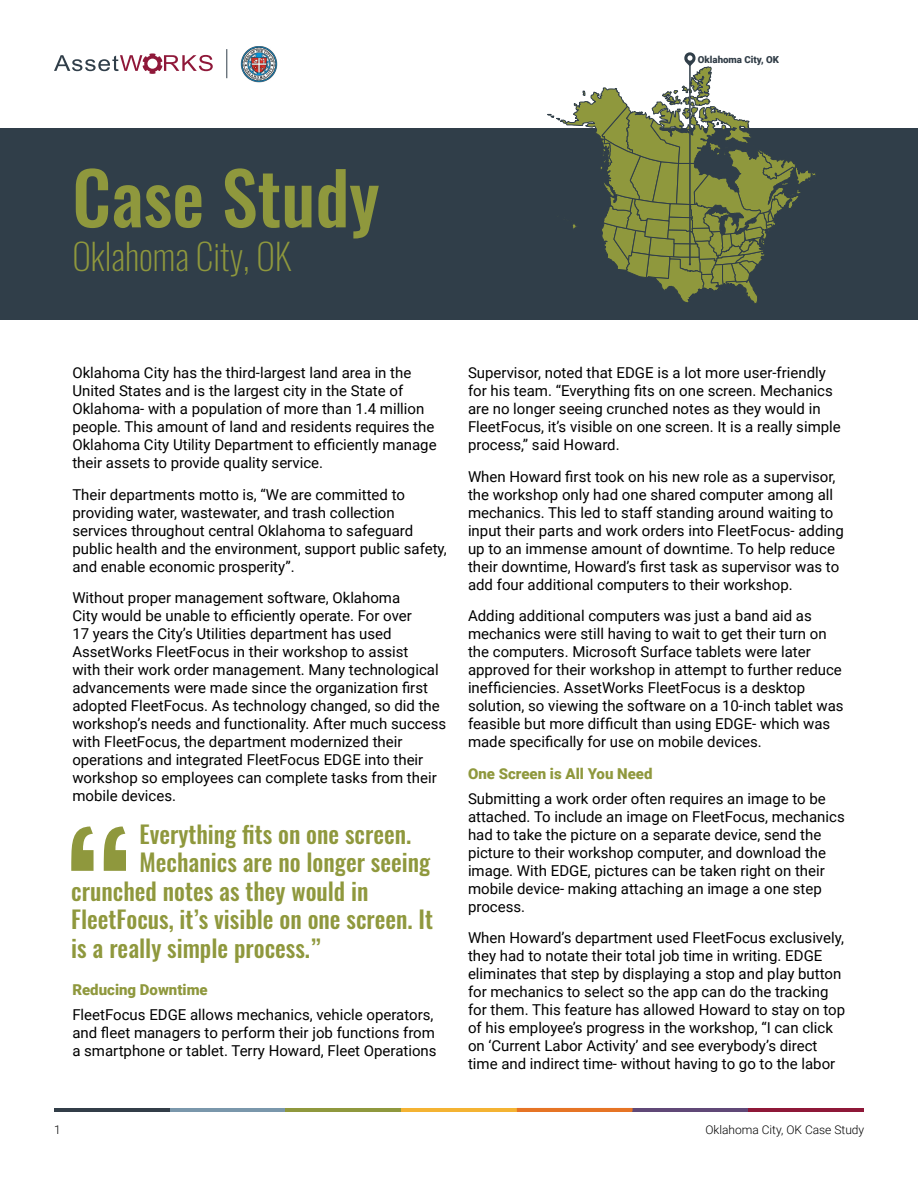
<style>
.page{position:relative;width:918px;height:1188px;background:#fff}
.page>*{position:absolute;margin:0;border:0;box-sizing:border-box;transform-origin:0 0}
.t1{font:500 72px "Oswald";color:#8f983d}
.t2{font:200 36px "Oswald";color:#8f983d}
.t3{font:500 24px "Oswald";color:#8f983d}
.t4{font:15px/18px "Roboto";color:#000}
.t5{font:900 15px "Roboto";color:#8f983d}
.t6{font:300 12px "Roboto";color:#000}
.t7{font:900 9.75px "Roboto";color:#323e48}
</style>
<div class="page">
<svg style="left:54px;top:53px;width:159px;height:21px"></svg>
<hr style="left:170px;top:1108px;width:115px;height:3px;background:#7a97ab">
<hr style="left:285px;top:1108px;width:116px;height:3px;background:#8f983d">
<hr style="left:401px;top:1108px;width:116px;height:3px;background:#f4b333">
<hr style="left:633px;top:1108px;width:115px;height:3px;background:#604877">
<hr style="left:54px;top:1108px;width:116px;height:3px;background:#323e48">
<hr style="left:748px;top:1108px;width:116px;height:3px;background:#8e1838">
<svg style="left:226px;top:49px;width:1px;height:29px"></svg>
<img style="left:241px;top:46px;width:36px;height:36px">
<hr style="left:517px;top:1108px;width:116px;height:3px;background:#e67425">
<svg style="left:71px;top:826px;width:55px;height:45px"></svg>
<div style="left:0;top:128px;width:918px;height:192px;background:#303e49"></div>
<svg style="left:547px;top:52px;width:269px;height:251px"></svg>
<p class="t7" style="left:698px;top:52px;width:83px">Oklahoma City, OK</p>
<h1 class="t1" style="left:72px;top:148px;width:309px">Case Study</h1>
<h2 class="t2" style="left:72px;top:232px;width:221px">Oklahoma City, OK</h2>
<p class="t4" style="left:72px;top:364px;width:366px">Oklahoma City has the third-largest land area in the United States and is the largest city in the State of Oklahoma- with a population of more than 1.4 million people. This amount of land and residents requires the Oklahoma City Utility Department to efficiently manage their assets to provide quality service.</p>
<p class="t4" style="left:72px;top:485px;width:376px">Their departments motto is, “We are committed to providing water, wastewater, and trash collection services throughout central Oklahoma to safeguard public health and the environment, support public safety, and enable economic prosperity”.</p>
<p class="t4" style="left:72px;top:589px;width:375px">Without proper management software, Oklahoma<br>City would be unable to efficiently operate. For over<br>17 years the City’s Utilities department has used AssetWorks FleetFocus in their workshop to assist<br>with their work order management. Many technological advancements were made since the organization first adopted FleetFocus. As technology changed, so did the workshop’s needs and functionality. After much success with FleetFocus, the department modernized their operations and integrated FleetFocus EDGE into their workshop so employees can complete tasks from their mobile devices.</p>
<h3 class="t3" style="left:140px;top:817px;width:273px">Everything fits on one screen.</h3>
<h3 class="t3" style="left:140px;top:846px;width:292px">Mechanics are no longer seeing</h3>
<h3 class="t3" style="left:71px;top:874px;width:299px">crunched notes as they would in</h3>
<h3 class="t3" style="left:71px;top:903px;width:363px">FleetFocus, it’s visible on one screen. It</h3>
<h3 class="t3" style="left:71px;top:931px;width:252px">is a really simple process.”</h3>
<p class="t5" style="left:72px;top:979px;width:137px">Reducing Downtime</p>
<p class="t4" style="left:72px;top:1005px;width:366px">FleetFocus EDGE allows mechanics, vehicle operators, and fleet managers to perform their job functions from a smartphone or tablet. Terry Howard, Fleet Operations</p>
<p class="t4" style="left:468px;top:364px;width:374px">Supervisor, noted that EDGE is a lot more user-friendly for his team. “Everything fits on one screen. Mechanics are no longer seeing crunched notes as they would in FleetFocus, it’s visible on one screen. It is a really simple process,” said Howard.</p>
<p class="t4" style="left:468px;top:467px;width:377px">When Howard first took on his new role as a supervisor, the workshop only had one shared computer among all mechanics. This led to staff standing around waiting to input their parts and work orders into FleetFocus- adding up to an immense amount of downtime. To help reduce their downtime, Howard’s first task as supervisor was to add four additional computers to their workshop.</p>
<p class="t4" style="left:468px;top:607px;width:377px">Adding additional computers was just a band aid as mechanics were still having to wait to get their turn on the computers. Microsoft Surface tablets were later approved for their workshop in attempt to further reduce inefficiencies. AssetWorks FleetFocus is a desktop solution, so viewing the software on a 10-inch tablet was feasible but more difficult than using EDGE- which was made specifically for use on mobile devices.</p>
<p class="t5" style="left:468px;top:763px;width:186px">One Screen is All You Need</p>
<p class="t4" style="left:468px;top:789px;width:378px">Submitting a work order often requires an image to be attached. To include an image on FleetFocus, mechanics had to take the picture on a separate device, send the picture to their workshop computer, and download the image. With EDGE, pictures can be taken right on their mobile device- making attaching an image a one step process.</p>
<p class="t4" style="left:468px;top:928px;width:379px">When Howard’s department used FleetFocus exclusively, they had to notate their total job time in writing. EDGE eliminates that step by displaying a stop and play button for mechanics to select so the app can do the tracking for them. This feature has allowed Howard to stay on top of his employee’s progress in the workshop, “I can click on ‘Current Labor Activity’ and see everybody’s direct time and indirect time- without having to go to the labor</p>
<p class="t6" style="left:54px;top:1122px;width:8px">1</p>
<p class="t6" style="left:705px;top:1122px;width:160px">Oklahoma City, OK Case Study</p>
</div>
